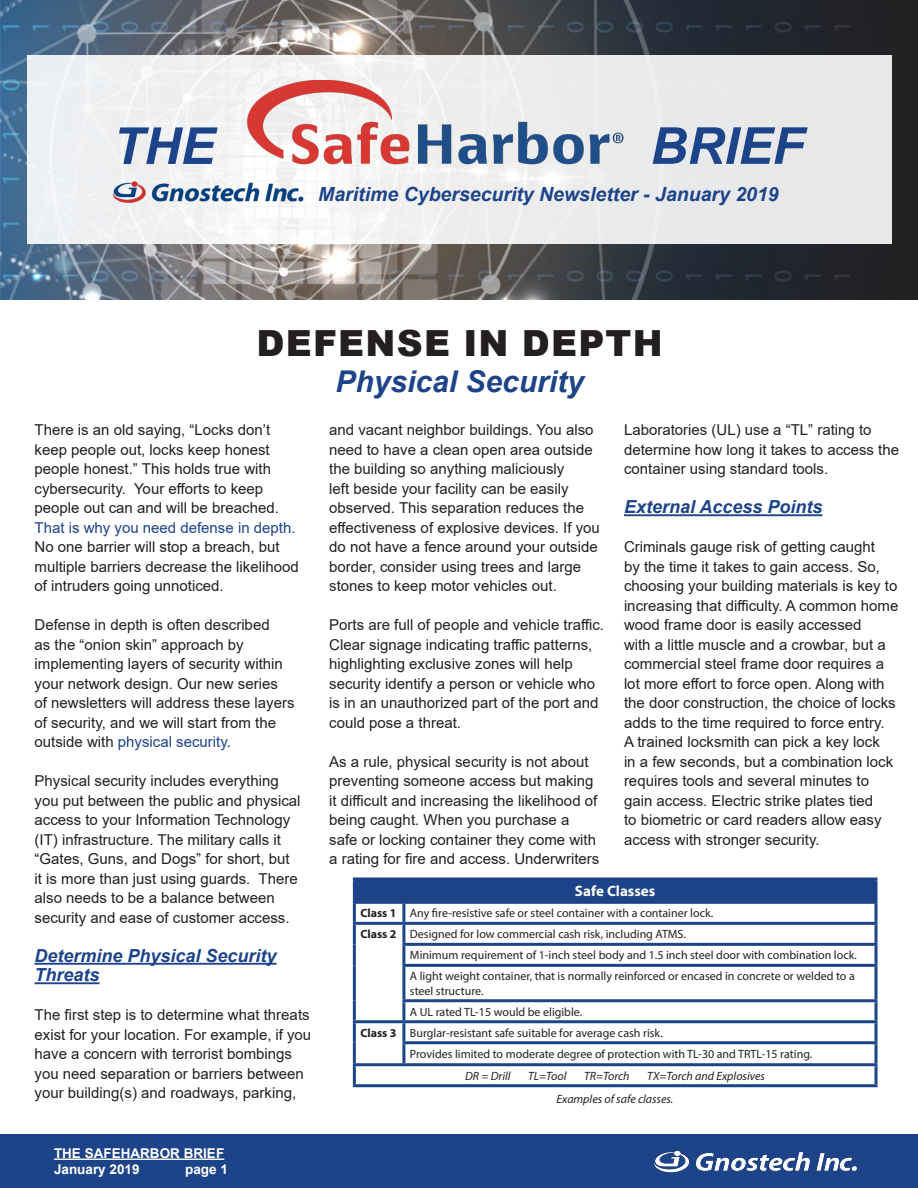
<style>
.page{position:relative;width:918px;height:1188px;background:#fff}
.page>*{position:absolute;margin:0;border:0;box-sizing:border-box;transform-origin:0 0}
.t1{font:italic 700 51px "Arial";color:#1d4389}
.t2{font:900 36px "Arial";letter-spacing:.035em;color:#231f20}
.t3{font:italic 700 30px "Arial";color:#1d4389}
.t4{font:italic 700 19.5px "Arial";color:#1d4389}
.t5{font:italic 700 18px/19.5px "Arial";color:#1d4389}
.t6{font:15px/19.5px "Arial";color:#231f20}
.t7{font:700 15px "Myriad Pro";color:#fff}
.t8{font:700 13.5px "Arial";color:#fff}
.t9{font:12px/14.4px "Myriad Pro";color:#231f20}
.t10{font:italic 12px "Myriad Pro";color:#231f20}
.t11{font:700 12px "Myriad Pro";color:#231f20}
.s1{color:#1d4389}
</style>
<div class="page">
<div style="left:0;top:1134px;width:918px;height:54px;background:#1d4389"></div>
<hr style="left:54px;top:1159px;width:170px;height:1px;background:#fff">
<img style="left:654px;top:1150px;width:203px;height:23px">
<hr style="left:35px;top:963px;width:242px;height:2px;background:#1d4389">
<hr style="left:35px;top:982px;width:65px;height:2px;background:#1d4389">
<hr style="left:624px;top:514px;width:198px;height:2px;background:#1d4389">
<img style="left:0;top:0;width:918px;height:299px">
<div style="left:27px;top:55px;width:864px;height:188px;background:#ededec"></div>
<img style="left:248px;top:81px;width:376px;height:85px">
<img style="left:112px;top:181px;width:197px;height:22px">
<div style="left:354px;top:879px;width:522px;height:23px;background:#1d4389"></div>
<hr style="left:353px;top:878px;width:51px;height:2px;background:#1d4389">
<hr style="left:353px;top:880px;width:3px;height:21px;background:#1d4389">
<hr style="left:404px;top:878px;width:474px;height:2px;background:#1d4389">
<svg style="left:876px;top:880px;width:2px;height:21px"></svg>
<hr style="left:353px;top:901px;width:51px;height:3px;background:#1d4389">
<hr style="left:353px;top:904px;width:3px;height:18px;background:#1d4389">
<hr style="left:404px;top:901px;width:474px;height:3px;background:#1d4389">
<hr style="left:402px;top:904px;width:3px;height:18px;background:#1d4389">
<svg style="left:874px;top:904px;width:4px;height:18px"></svg>
<hr style="left:353px;top:922px;width:51px;height:3px;background:#1d4389">
<hr style="left:353px;top:925px;width:3px;height:19px;background:#1d4389">
<hr style="left:353px;top:944px;width:3px;height:21px;background:#1d4389">
<hr style="left:353px;top:965px;width:3px;height:36px;background:#1d4389">
<hr style="left:353px;top:1001px;width:3px;height:19px;background:#1d4389">
<hr style="left:404px;top:922px;width:474px;height:3px;background:#1d4389">
<hr style="left:402px;top:925px;width:3px;height:18px;background:#1d4389">
<svg style="left:874px;top:925px;width:4px;height:18px"></svg>
<hr style="left:402px;top:943px;width:476px;height:3px;background:#1d4389">
<hr style="left:402px;top:946px;width:3px;height:18px;background:#1d4389">
<svg style="left:874px;top:946px;width:4px;height:18px"></svg>
<hr style="left:402px;top:964px;width:476px;height:3px;background:#1d4389">
<hr style="left:402px;top:967px;width:3px;height:32px;background:#1d4389">
<svg style="left:874px;top:967px;width:4px;height:32px"></svg>
<hr style="left:402px;top:999px;width:476px;height:3px;background:#1d4389">
<hr style="left:402px;top:1002px;width:3px;height:18px;background:#1d4389">
<svg style="left:874px;top:1002px;width:4px;height:18px"></svg>
<hr style="left:353px;top:1020px;width:51px;height:3px;background:#1d4389">
<hr style="left:353px;top:1023px;width:3px;height:20px;background:#1d4389">
<hr style="left:353px;top:1043px;width:3px;height:20px;background:#1d4389">
<hr style="left:404px;top:1020px;width:474px;height:3px;background:#1d4389">
<hr style="left:402px;top:1023px;width:3px;height:18px;background:#1d4389">
<svg style="left:874px;top:1023px;width:4px;height:18px"></svg>
<hr style="left:402px;top:1041px;width:476px;height:3px;background:#1d4389">
<hr style="left:402px;top:1044px;width:3px;height:19px;background:#1d4389">
<svg style="left:874px;top:1044px;width:4px;height:19px"></svg>
<hr style="left:353px;top:1063px;width:51px;height:3px;background:#1d4389">
<hr style="left:353px;top:1066px;width:3px;height:18px;background:#1d4389">
<hr style="left:404px;top:1063px;width:474px;height:3px;background:#1d4389">
<svg style="left:874px;top:1066px;width:4px;height:18px"></svg>
<hr style="left:353px;top:1084px;width:51px;height:3px;background:#1d4389">
<hr style="left:404px;top:1084px;width:474px;height:3px;background:#1d4389">
<p class="t1" style="left:113px;top:112px;width:103px">THE</p>
<p class="t1" style="left:651px;top:112px;width:155px">BRIEF</p>
<p class="t4" style="left:318px;top:181px;width:462px">Maritime Cybersecurity Newsletter - January 2019</p>
<p class="t2" style="left:257px;top:317px;width:408px">DEFENSE IN DEPTH</p>
<p class="t3" style="left:336px;top:362px;width:250px">Physical Security</p>
<p class="t6" style="left:35px;top:420px;width:266px">There is an old saying, “Locks don’t keep people out, locks keep honest people honest.” This holds true with cybersecurity. Your efforts to keep people out can and will be breached.<br><span class="s1">That is why you need defense in depth.<br></span>No one barrier will stop a breach, but multiple barriers decrease the likelihood of intruders going unnoticed.</p>
<p class="t6" style="left:35px;top:615px;width:262px">Defense in depth is often described<br>as the “onion skin” approach by implementing layers of security within your network design. Our new series<br>of newsletters will address these layers of security, and we will start from the outside with <span class="s1">physical security</span>.</p>
<p class="t6" style="left:35px;top:771px;width:267px">Physical security includes everything you put between the public and physical access to your Information Technology (IT) infrastructure. The military calls it “Gates, Guns, and Dogs” for short, but it is more than just using guards. There also needs to be a balance between security and ease of customer access.</p>
<p class="t5" style="left:35px;top:946px;width:244px">Determine Physical Security<br>Threats</p>
<p class="t6" style="left:35px;top:1005px;width:278px">The first step is to determine what threats exist for your location. For example, if you have a concern with terrorist bombings you need separation or barriers between your building(s) and roadways, parking,</p>
<p class="t6" style="left:624px;top:420px;width:277px">Laboratories (UL) use a “TL” rating to determine how long it takes to access the container using standard tools.</p>
<p class="t5" style="left:624px;top:498px;width:200px">External Access Points</p>
<p class="t6" style="left:624px;top:537px;width:276px">Criminals gauge risk of getting caught<br>by the time it takes to gain access. So, choosing your building materials is key to increasing that difficulty. A common home wood frame door is easily accessed<br>with a little muscle and a crowbar, but a commercial steel frame door requires a lot more effort to force open. Along with the door construction, the choice of locks adds to the time required to force entry.<br>A trained locksmith can pick a key lock<br>in a few seconds, but a combination lock requires tools and several minutes to gain access. Electric strike plates tied<br>to biometric or card readers allow easy access with stronger security.</p>
<p class="t6" style="left:329px;top:420px;width:272px">and vacant neighbor buildings. You also need to have a clean open area outside the building so anything maliciously<br>left beside your facility can be easily observed. This separation reduces the effectiveness of explosive devices. If you do not have a fence around your outside border, consider using trees and large stones to keep motor vehicles out.</p>
<p class="t6" style="left:329px;top:615px;width:276px">Ports are full of people and vehicle traffic.<br>Clear signage indicating traffic patterns, highlighting exclusive zones will help security identify a person or vehicle who is in an unauthorized part of the port and could pose a threat.</p>
<p class="t6" style="left:329px;top:752px;width:270px">As a rule, physical security is not about preventing someone access but making it difficult and increasing the likelihood of being caught. When you purchase a</p>
<p class="t6" style="left:329px;top:830px;width:272px">safe or locking container they come with a rating for fire and access. Underwriters</p>
<p class="t7" style="left:575px;top:881px;width:82px">Safe Classes</p>
<p class="t11" style="left:360px;top:905px;width:38px">Class 1</p>
<p class="t9" style="left:410px;top:906px;width:305px">Any fire-resistive safe or steel container with a container lock.</p>
<p class="t11" style="left:360px;top:926px;width:38px">Class 2</p>
<p class="t9" style="left:410px;top:927px;width:278px">Designed for low commercial cash risk, including ATMS.</p>
<p class="t9" style="left:410px;top:948px;width:449px">Minimum requirement of 1-inch steel body and 1.5 inch steel door with combination lock.</p>
<p class="t9" style="left:410px;top:969px;width:446px">A light weight container, that is normally reinforced or encased in concrete or welded to a steel structure.</p>
<p class="t9" style="left:410px;top:1004px;width:174px">A UL rated TL-15 would be eligible.</p>
<p class="t11" style="left:360px;top:1025px;width:38px">Class 3</p>
<p class="t9" style="left:410px;top:1025px;width:255px">Burglar-resistant safe suitable for average cash risk.</p>
<p class="t9" style="left:410px;top:1046px;width:404px">Provides limited to moderate degree of protection with TL-30 and TRTL-15 rating.</p>
<p class="t10" style="left:465px;top:1068px;width:47px">DR = Drill</p>
<p class="t10" style="left:528px;top:1068px;width:40px">TL=Tool</p>
<p class="t10" style="left:584px;top:1068px;width:47px">TR=Torch</p>
<p class="t10" style="left:647px;top:1068px;width:120px">TX=Torch and Explosives</p>
<p class="t10" style="left:557px;top:1091px;width:118px">Examples of safe classes.</p>
<p class="t8" style="left:54px;top:1144px;width:172px">THE SAFEHARBOR BRIEF</p>
<p class="t8" style="left:54px;top:1160px;width:87px">January 2019</p>
<p class="t8" style="left:185px;top:1160px;width:44px">page 1</p>
</div>
